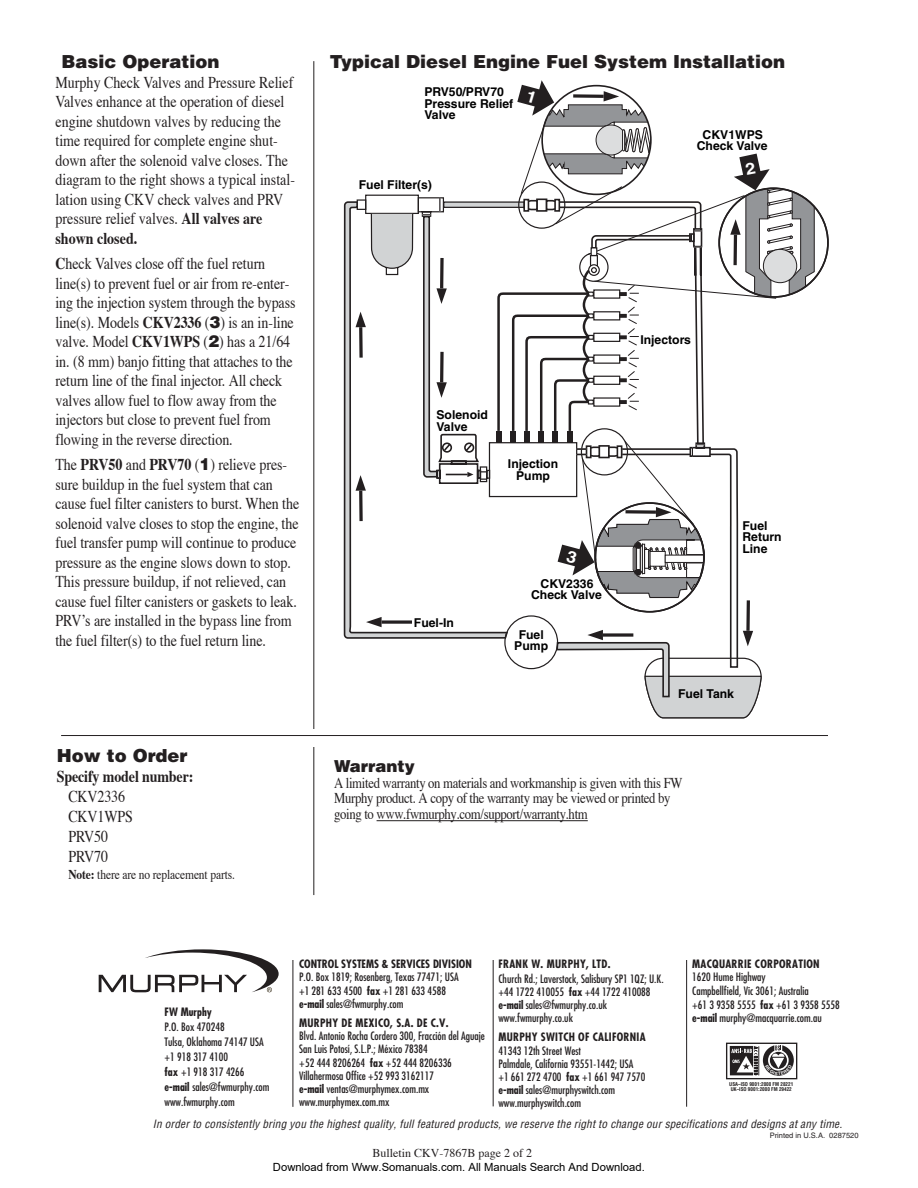
<style>
.page{position:relative;width:918px;height:1188px;background:#fff}
.page>*{position:absolute;margin:0;border:0;box-sizing:border-box;transform-origin:0 0}
.t1{font:900 18px "Helvetica";color:#231f20}
.t2{font:16.5px/19.5px "Times";letter-spacing:-.005em;color:#231f20;scale:.85 1}
.t3{font:700 16.5px "Times";letter-spacing:-.01em;color:#231f20;scale:.85 1}
.t4{font:900 16.5px "Helvetica";color:#231f20}
.t5{font:15px/15.8px "Times";letter-spacing:-.025em;color:#231f20;scale:.85 1}
.t6{font:13.5px "Times";letter-spacing:-.01em;color:#231f20;scale:.85 1}
.t7{font:700 12.15px/11.4px "Helvetica";color:#000;text-align:center}
.t8{font:12px "Times";color:#231f20}
.t9{font:condensed 11.25px/13.2px "Futura";color:#231f20}
.t10{font:italic condensed 11.25px "Helvetica";color:#231f20}
.t11{font:700 condensed 11.25px "Futura";letter-spacing:.025em;color:#231f20}
.t12{font:11.25px "Arial";color:#000}
.t13{font:700 condensed 11.25px "Futura";color:#231f20}
.t14{font:7.5px "Helvetica";color:#231f20}
.t15{font:700 condensed 5.1px/5.1px "Helvetica";color:#231f20}
.s1{font-weight:700}
.s2{font-family:"Helvetica";font-weight:900}
</style>
<div class="page">
<svg style="left:344px;top:201px;width:12px;height:438px"></svg>
<hr style="left:313px;top:61px;width:1px;height:668px;background:#231f20">
<hr style="left:313px;top:747px;width:1px;height:148px;background:#231f20">
<hr style="left:61px;top:735px;width:767px;height:1px;background:#231f20">
<hr style="left:377px;top:820px;width:211px;height:1px;background:#231f20">
<svg style="left:99px;top:949px;width:180px;height:43px"></svg>
<div style="left:726px;top:1043px;width:71px;height:36px;border:1px solid #231f20"></div>
<hr style="left:293px;top:960px;width:1px;height:147px;background:#231f20">
<hr style="left:493px;top:960px;width:1px;height:146px;background:#231f20">
<hr style="left:686px;top:960px;width:1px;height:147px;background:#231f20">
<svg style="left:356px;top:80px;width:473px;height:638px"></svg>
<svg style="left:730px;top:1045px;width:64px;height:31px"></svg>
<p class="t1" style="left:61px;top:55px;width:159px">Basic Operation</p>
<p class="t2" style="left:56px;top:74px;width:283px">Murphy Check Valves and Pressure Relief Valves enhance at the operation of diesel engine shutdown valves by reducing the time required for complete engine shut&shy;down after the solenoid valve closes. The diagram to the right shows a typical instal&shy;lation using CKV check valves and PRV pressure relief valves. <span class="s1">All valves are shown closed.</span></p>
<p class="t2" style="left:56px;top:256px;width:284px"><span class="s1">C</span>heck Valves close off the fuel return line(s) to prevent fuel or air from re-enter&shy;ing the injection system through the bypass line(s). Models <span class="s1">CKV2336</span> (<span class="s2">3</span>) is an in-line valve. Model <span class="s1">CKV1WPS</span> (<span class="s2">2</span>) has a 21/64 in. (8 mm) banjo fitting that attaches to the return line of the final injector. All check valves allow fuel to flow away from the injectors but close to prevent fuel from flowing in the reverse direction.</p>
<p class="t2" style="left:56px;top:457px;width:288px">The <span class="s1">PRV50</span> and <span class="s1">PRV70</span> (<span class="s2">1</span>) relieve pres&shy;sure buildup in the fuel system that can cause fuel filter canisters to burst. When the solenoid valve closes to stop the engine, the fuel transfer pump will continue to produce pressure as the engine slows down to stop.<br>This pressure buildup, if not relieved, can cause fuel filter canisters or gaskets to leak.<br>PRV’s are installed in the bypass line from the fuel filter(s) to the fuel return line.</p>
<p class="t1" style="left:57px;top:749px;width:132px">How to Order</p>
<p class="t3" style="left:57px;top:770px;width:162px">Specify model number:</p>
<p class="t2" style="left:68px;top:788px;width:78px">CKV2336<br>CKV1WPS<br>PRV50<br>PRV70</p>
<p class="t6" style="left:68px;top:869px;width:198px"><span class="s1">Note:</span> there are no replacement parts.</p>
<p class="t1" style="left:330px;top:55px;width:457px">Typical Diesel Engine Fuel System Installation</p>
<p class="t7" style="left:424px;top:87px;width:90px;text-align:left">PRV50/PRV70<br>Pressure Relief<br>Valve</p>
<p class="t7" style="left:359px;top:181px;width:75px">Fuel Filter(s)</p>
<p class="t7" style="left:697px;top:130px;width:72px">CKV1WPS<br>Check Valve</p>
<p class="t7" style="left:436px;top:411px;width:53px;text-align:left">Solenoid<br>Valve</p>
<p class="t7" style="left:508px;top:459px;width:52px;line-height:12.5px">Injection<br>Pump</p>
<p class="t7" style="left:414px;top:618px;width:41px">Fuel-In</p>
<p class="t7" style="left:531px;top:579px;width:72px">CKV2336<br>Check Valve</p>
<p class="t7" style="left:514px;top:630px;width:35px">Fuel<br>Pump</p>
<p class="t7" style="left:640px;top:335px;width:52px">Injectors</p>
<p class="t7" style="left:742px;top:521px;width:41px;text-align:left">Fuel<br>Return<br>Line</p>
<p class="t7" style="left:678px;top:689px;width:57px">Fuel Tank</p>
<p class="t4" style="left:334px;top:760px;width:82px">Warranty</p>
<p class="t5" style="left:334px;top:776px;width:411px">A limited warranty on materials and workmanship is given with this FW<br>Murphy product. A copy of the warranty may be viewed or printed by going to www.fwmurphy.com/support/warranty.htm</p>
<p class="t13" style="left:299px;top:959px;width:174px">CONTROL SYSTEMS &amp; SERVICES DIVISION</p>
<p class="t9" style="left:299px;top:972px;width:161px">P.O. Box 1819; Rosenberg, Texas 77471; USA +1 281 633 4500 <span class="s1">fax</span> +1 281 633 4588 <span class="s1">e-mail</span> sales@fwmurphy.com</p>
<p class="t11" style="left:299px;top:1018px;width:151px">MURPHY DE MEXICO, S.A. DE C.V.</p>
<p class="t9" style="left:299px;top:1030px;width:187px">Blvd. Antonio Rocha Cordero 300, Fracción del Aguaje San Luis Potosí, S.L.P.; México 78384<br>+52 444 8206264 <span class="s1">fax</span> +52 444 8206336<br>Villahermosa Office +52 993 3162117<br><span class="s1">e-mail</span> ventas@murphymex.com.mx www.murphymex.com.mx</p>
<p class="t11" style="left:499px;top:959px;width:114px">FRANK W. MURPHY, LTD.</p>
<p class="t9" style="left:499px;top:973px;width:167px">Church Rd.; Laverstock, Salisbury SP1 1QZ; U.K. +44 1722 410055 <span class="s1">fax</span> +44 1722 410088 <span class="s1">e-mail</span> sales@fwmurphy.co.uk www.fwmurphy.co.uk</p>
<p class="t11" style="left:499px;top:1032px;width:149px">MURPHY SWITCH OF CALIFORNIA</p>
<p class="t9" style="left:499px;top:1045px;width:148px">41343 12th Street West<br>Palmdale, California 93551-1442; USA +1 661 272 4700 <span class="s1">fax</span> +1 661 947 7570 <span class="s1">e-mail</span> sales@murphyswitch.com www.murphyswitch.com</p>
<p class="t10" style="left:153px;top:1120px;width:693px">In order to consistently bring you the highest quality, full featured products, we reserve the right to change our specifications and designs at any time.</p>
<p class="t11" style="left:692px;top:959px;width:129px">MACQUARRIE CORPORATION</p>
<p class="t9" style="left:692px;top:972px;width:118px">1620 Hume Highway<br>Campbellfield, Vic 3061; Australia</p>
<p class="t9" style="left:692px;top:999px;width:149px">+61 3 9358 5555 <span class="s1">fax</span> +61 3 9358 5558 <span class="s1">e-mail</span> murphy@macquarrie.com.au</p>
<p class="t13" style="left:165px;top:1007px;width:49px">FW Murphy</p>
<p class="t9" style="left:165px;top:1020px;width:106px;line-height:15px">P.O. Box 470248<br>Tulsa, Oklahoma 74147 USA +1 918 317 4100<br><span class="s1">fax</span> +1 918 317 4266 <span class="s1">e-mail</span> sales@fwmurphy.com www.fwmurphy.com</p>
<p class="t15" style="left:729px;top:1082px;width:66px">USA–ISO 9001:2000 FM 28221<br>UK–ISO 9001:2000 FM 29422</p>
<p class="t8" style="left:372px;top:1148px;width:161px">Bulletin CKV-7867B page 2 of 2</p>
<p class="t12" style="left:273px;top:1160px;width:373px">Download from Www.Somanuals.com. All Manuals Search And Download.</p>
<p class="t14" style="left:770px;top:1133px;width:90px">Printed in U.S.A. 0287520</p>
</div>
